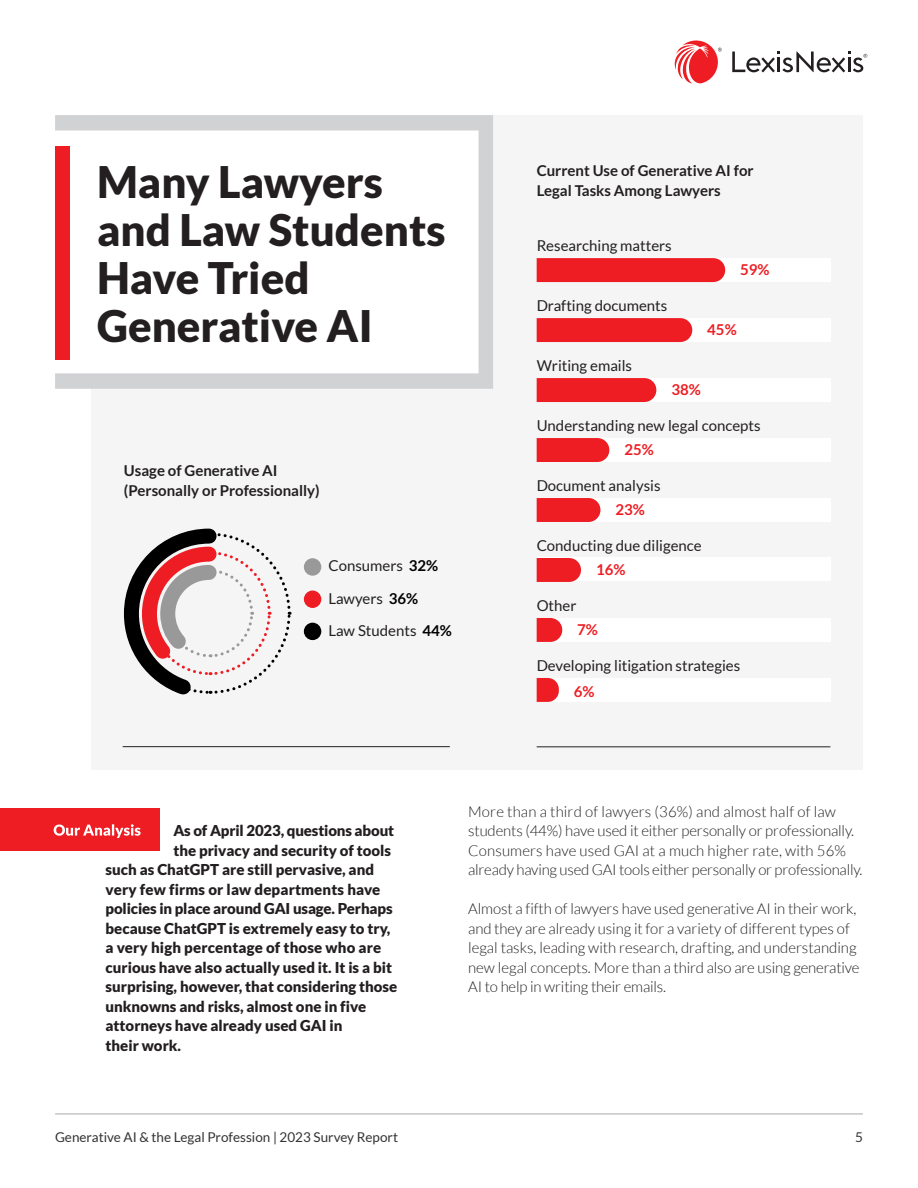
<style>
.page{position:relative;width:918px;height:1188px;background:#fff}
.page>*{position:absolute;margin:0;border:0;box-sizing:border-box;transform-origin:0 0}
.t1{font:900 43.5px/48px "Lato";color:#231f20}
.t2{font:300 15px/19.5px "Lato";letter-spacing:-.005em;color:#231f20}
.t3{font:900 15px "Lato";color:#231f20}
.t4{font:15px "Lato";color:#231f20}
.t5{font:700 15px/19.5px "Lato";color:#231f20}
.t6{font:700 15px "Lato";color:#ee1d23}
.t7{font:13.5px "Lato";color:#333}
.s1{font-weight:700;color:#000}
</style>
<div class="page">
<hr style="left:55px;top:1114px;width:808px;height:1px;background:#a8a9ad">
<div style="left:92px;top:115px;width:771px;height:655px;background:#f5f5f6"></div>
<div style="left:537px;top:258px;width:293px;height:24px;background:#fff"></div>
<div style="left:537px;top:318px;width:293px;height:24px;background:#fff"></div>
<div style="left:537px;top:378px;width:293px;height:24px;background:#fff"></div>
<div style="left:537px;top:438px;width:293px;height:24px;background:#fff"></div>
<div style="left:537px;top:498px;width:293px;height:24px;background:#fff"></div>
<div style="left:537px;top:557px;width:293px;height:24px;background:#fff"></div>
<div style="left:537px;top:618px;width:293px;height:24px;background:#fff"></div>
<div style="left:537px;top:678px;width:293px;height:24px;background:#fff"></div>
<div style="left:0;top:808px;width:160px;height:43px;background:#ee1d23"></div>
<svg style="left:54px;top:824px;width:87px;height:14px"></svg>
<svg style="left:55px;top:115px;width:438px;height:274px;fill:#fff"></svg>
<svg style="left:732px;top:52px;width:135px;height:20px"></svg>
<svg style="left:674px;top:40px;width:48px;height:44px"></svg>
<hr style="left:123px;top:746px;width:327px;height:1px;background:#231f20">
<hr style="left:537px;top:746px;width:293px;height:1px;background:#231f20">
<svg style="left:123px;top:528px;width:169px;height:167px"></svg>
<div style="left:304px;top:558px;width:17px;height:18px;background:#999;border-radius:50%"></div>
<div style="left:304px;top:623px;width:17px;height:17px;background:#000;border-radius:50%"></div>
<div style="left:304px;top:591px;width:17px;height:17px;background:#ee1d23;border-radius:50%"></div>
<div style="left:537px;top:258px;width:188px;height:24px;background:#ee1d23"></div>
<div style="left:537px;top:378px;width:119px;height:24px;background:#ee1d23"></div>
<div style="left:537px;top:318px;width:155px;height:24px;background:#ee1d23"></div>
<svg style="left:537px;top:438px;width:72px;height:24px;background:#ee242a"></svg>
<div style="left:537px;top:498px;width:63px;height:24px;background:#ee1d23"></div>
<svg style="left:537px;top:558px;width:44px;height:24px"></svg>
<svg style="left:537px;top:618px;width:25px;height:24px"></svg>
<svg style="left:537px;top:678px;width:22px;height:24px"></svg>
<p class="t1" style="left:97px;top:158px;width:350px">Many Lawyers and Law Students<br>Have Tried<br>Generative AI</p>
<p class="t5" style="left:124px;top:461px;width:197px">Usage of Generative AI (Personally or Professionally)</p>
<p class="t4" style="left:328px;top:557px;width:111px">Consumers <span class="s1">32%</span></p>
<p class="t4" style="left:328px;top:590px;width:91px">Lawyers <span class="s1">36%</span></p>
<p class="t4" style="left:328px;top:623px;width:125px">Law Students <span class="s1">44%</span></p>
<p class="t5" style="left:537px;top:161px;width:218px">Current Use of Generative AI for<br>Legal Tasks Among Lawyers</p>
<p class="t4" style="left:537px;top:237px;width:137px">Researching matters</p>
<p class="t4" style="left:537px;top:297px;width:132px">Drafting documents</p>
<p class="t4" style="left:537px;top:357px;width:97px">Writing emails</p>
<p class="t6" style="left:740px;top:261px;width:31px">59%</p>
<p class="t6" style="left:707px;top:321px;width:31px">45%</p>
<p class="t6" style="left:671px;top:381px;width:31px">38%</p>
<p class="t4" style="left:537px;top:417px;width:225px">Understanding new legal concepts</p>
<p class="t6" style="left:624px;top:441px;width:31px">25%</p>
<p class="t4" style="left:537px;top:477px;width:125px">Document analysis</p>
<p class="t6" style="left:615px;top:501px;width:31px">23%</p>
<p class="t4" style="left:537px;top:537px;width:167px">Conducting due diligence</p>
<p class="t4" style="left:537px;top:597px;width:41px">Other</p>
<p class="t6" style="left:596px;top:561px;width:31px">16%</p>
<p class="t6" style="left:577px;top:621px;width:22px">7%</p>
<p class="t4" style="left:537px;top:657px;width:205px">Developing litigation strategies</p>
<p class="t6" style="left:574px;top:683px;width:22px">6%</p>
<p class="t3" style="left:173px;top:822px;width:222px">As of April 2023, questions about</p>
<p class="t3" style="left:173px;top:842px;width:219px">the privacy and security of tools</p>
<p class="t3" style="left:106px;top:861px;width:270px">such as ChatGPT are still pervasive, and</p>
<p class="t3" style="left:106px;top:881px;width:276px">very few firms or law departments have</p>
<p class="t3" style="left:106px;top:900px;width:289px">policies in place around GAI usage. Perhaps</p>
<p class="t3" style="left:106px;top:920px;width:286px">because ChatGPT is extremely easy to try,</p>
<p class="t3" style="left:106px;top:939px;width:277px">a very high percentage of those who are</p>
<p class="t3" style="left:106px;top:959px;width:288px">curious have also actually used it. It is a bit</p>
<p class="t3" style="left:106px;top:978px;width:293px">surprising, however, that considering those</p>
<p class="t3" style="left:106px;top:998px;width:262px">unknowns and risks, almost one in five</p>
<p class="t3" style="left:106px;top:1017px;width:239px">attorneys have already used GAI in</p>
<p class="t3" style="left:106px;top:1037px;width:77px">their work.</p>
<p class="t2" style="left:468px;top:802px;width:396px">More than a third of lawyers (36%) and almost half of law students (44%) have used it either personally or professionally.<br>Consumers have used GAI at a much higher rate, with 56% already having used GAI tools either personally or professionally.</p>
<p class="t2" style="left:468px;top:899px;width:393px">Almost a fifth of lawyers have used generative AI in their work, and they are already using it for a variety of different types of legal tasks, leading with research, drafting, and understanding new legal concepts. More than a third also are using generative AI to help in writing their emails.</p>
<p class="t7" style="left:55px;top:1129px;width:344px">Generative AI &amp; the Legal Profession | 2023 Survey Report</p>
<p class="t7" style="left:855px;top:1129px;width:9px">5</p>
</div>
